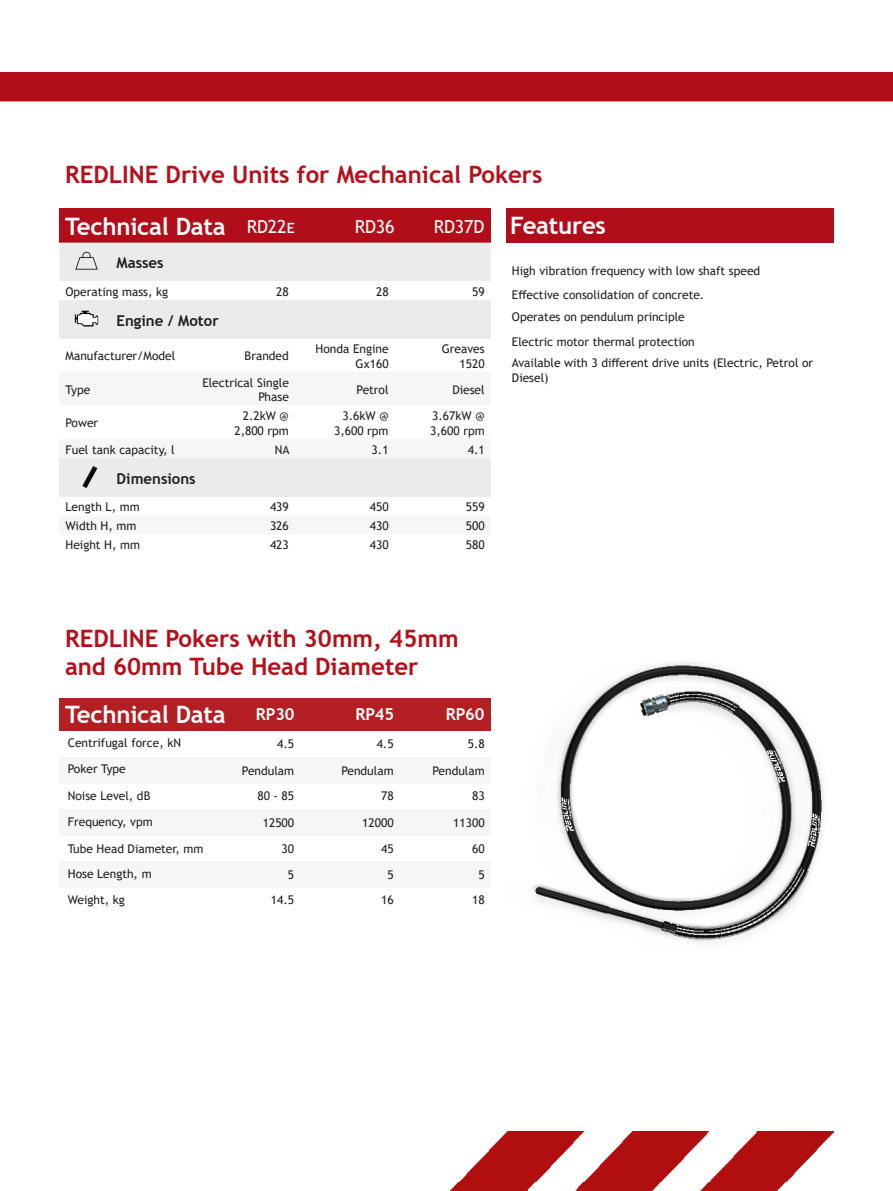
<style>
.page{position:relative;width:893px;height:1191px;background:#fff}
.page>*{position:absolute;margin:0;border:0;box-sizing:border-box;transform-origin:0 0}
._2019-03_RÖD_RUBRIK{font:700 24px/28.8px "Trebuchet MS";color:#b60f1a}
.t1{font:700 24px "Trebuchet MS";letter-spacing:-.01em;color:#fff}
.t2{font:18px "Trebuchet MS";letter-spacing:-.01em;color:#fff}
.t3{font:700 16.5px "Trebuchet MS";letter-spacing:-.01em;color:#fff}
.t4{font:700 15px "Trebuchet MS";color:#231f20}
.t5{font:12px/14.4px "Trebuchet MS";color:#231f20}
</style>
<div class="page">
<div style="left:0;top:72px;width:893px;height:29px;background:#b20e19"></div>
<img style="left:449px;top:1131px;width:384px;height:60px">
<div style="left:60px;top:757px;width:431px;height:26px;background:#f5f7f7"></div>
<div style="left:60px;top:809px;width:431px;height:26px;background:#f5f7f7"></div>
<div style="left:60px;top:861px;width:431px;height:27px;background:#f5f7f7"></div>
<div style="left:60px;top:208px;width:431px;height:35px;background:#b20e19"></div>
<div style="left:506px;top:208px;width:327px;height:34px;background:#b20e19"></div>
<div style="left:60px;top:698px;width:431px;height:33px;background:#b31f23"></div>
<img style="left:532px;top:662px;width:292px;height:281px">
<div style="left:60px;top:243px;width:431px;height:38px;background:#ebebec"></div>
<div style="left:60px;top:300px;width:431px;height:38px;background:#ebebec"></div>
<svg style="left:60px;top:496px;width:431px;height:1px"></svg>
<div style="left:60px;top:458px;width:431px;height:38px;background:#ebebec"></div>
<img style="left:68px;top:243px;width:37px;height:38px">
<img style="left:74px;top:310px;width:25px;height:17px">
<img style="left:82px;top:466px;width:16px;height:22px">
<p class="_2019-03_RÖD_RUBRIK" style="left:65px;top:160px;width:479px">REDLINE Drive Units for Mechanical Pokers</p>
<p class="t1" style="left:65px;top:212px;width:162px">Technical Data</p>
<p class="t1" style="left:510px;top:211px;width:97px">Features</p>
<p class="t5" style="left:512px;top:263px;width:250px">High vibration frequency with low shaft speed</p>
<p class="t5" style="left:512px;top:288px;width:194px">Effective consolidation of concrete.</p>
<p class="t5" style="left:512px;top:310px;width:174px">Operates on pendulum principle</p>
<p class="t5" style="left:512px;top:334px;width:184px">Electric motor thermal protection</p>
<p class="t5" style="left:512px;top:355px;width:303px">Available with 3 different drive units (Electric, Petrol or<br>Diesel)</p>
<p class="t2" style="left:247px;top:215px;width:50px">RD22e</p>
<p class="t2" style="left:355px;top:215px;width:41px">RD36</p>
<p class="t2" style="left:434px;top:215px;width:52px">RD37D</p>
<p class="t4" style="left:117px;top:253px;width:49px">Masses</p>
<p class="t5" style="left:66px;top:284px;width:104px">Operating mass, kg</p>
<p class="t5" style="left:276px;top:284px;width:14px">28</p>
<p class="t5" style="left:376px;top:284px;width:14px">28</p>
<p class="t5" style="left:472px;top:284px;width:14px">59</p>
<p class="t4" style="left:117px;top:311px;width:104px">Engine / Motor</p>
<p class="t5" style="left:66px;top:349px;width:111px">Manufacturer/Model</p>
<p class="t5" style="left:245px;top:349px;width:46px">Branded</p>
<p class="t5" style="left:316px;top:342px;width:74px">Honda Engine</p>
<p class="t5" style="left:356px;top:356px;width:34px">Gx160</p>
<p class="t5" style="left:442px;top:342px;width:44px">Greaves</p>
<p class="t5" style="left:460px;top:356px;width:27px">1520</p>
<p class="t5" style="left:66px;top:382px;width:26px">Type</p>
<p class="t5" style="left:202px;top:375px;width:88px;text-align:right">Electrical Single<br>Phase</p>
<p class="t5" style="left:357px;top:382px;width:34px">Petrol</p>
<p class="t5" style="left:452px;top:382px;width:34px">Diesel</p>
<p class="t5" style="left:66px;top:416px;width:34px">Power</p>
<p class="t5" style="left:243px;top:409px;width:48px">2.2kW @</p>
<p class="t5" style="left:234px;top:423px;width:56px">2,800 rpm</p>
<p class="t5" style="left:342px;top:409px;width:48px">3.6kW @</p>
<p class="t5" style="left:334px;top:423px;width:56px">3,600 rpm</p>
<p class="t5" style="left:432px;top:409px;width:54px">3.67kW @</p>
<p class="t5" style="left:430px;top:423px;width:56px">3,600 rpm</p>
<p class="t5" style="left:66px;top:442px;width:111px">Fuel tank capacity, l</p>
<p class="t5" style="left:275px;top:442px;width:16px">NA</p>
<p class="t5" style="left:372px;top:442px;width:18px">3.1</p>
<p class="t5" style="left:468px;top:442px;width:18px">4.1</p>
<p class="t4" style="left:117px;top:469px;width:81px">Dimensions</p>
<p class="t5" style="left:66px;top:499px;width:76px">Length L, mm</p>
<p class="t5" style="left:270px;top:499px;width:20px">439</p>
<p class="t5" style="left:370px;top:499px;width:20px">450</p>
<p class="t5" style="left:466px;top:499px;width:20px">559</p>
<p class="t5" style="left:66px;top:519px;width:72px">Width H, mm</p>
<p class="t5" style="left:270px;top:519px;width:20px">326</p>
<p class="t5" style="left:370px;top:519px;width:20px">430</p>
<p class="t5" style="left:466px;top:519px;width:20px">500</p>
<p class="t5" style="left:66px;top:538px;width:76px">Height H, mm</p>
<p class="t5" style="left:270px;top:538px;width:20px">423</p>
<p class="t5" style="left:370px;top:538px;width:20px">430</p>
<p class="t5" style="left:466px;top:538px;width:20px">580</p>
<p class="_2019-03_RÖD_RUBRIK" style="left:65px;top:623px;width:395px">REDLINE Pokers with 30mm, 45mm and 60mm Tube Head Diameter</p>
<p class="t1" style="left:65px;top:699px;width:162px">Technical Data</p>
<p class="t3" style="left:256px;top:704px;width:40px">RP30</p>
<p class="t3" style="left:355px;top:704px;width:40px">RP45</p>
<p class="t3" style="left:446px;top:704px;width:40px">RP60</p>
<p class="t5" style="left:68px;top:735px;width:115px">Centrifugal force, kN</p>
<p class="t5" style="left:277px;top:736px;width:18px">4.5</p>
<p class="t5" style="left:377px;top:736px;width:18px">4.5</p>
<p class="t5" style="left:468px;top:736px;width:18px">5.8</p>
<p class="t5" style="left:68px;top:761px;width:59px">Poker Type</p>
<p class="t5" style="left:68px;top:789px;width:84px">Noise Level, dB</p>
<p class="t5" style="left:68px;top:814px;width:86px">Frequency, vpm</p>
<p class="t5" style="left:242px;top:763px;width:54px">Pendulam</p>
<p class="t5" style="left:257px;top:789px;width:38px">80 - 85</p>
<p class="t5" style="left:341px;top:763px;width:54px">Pendulam</p>
<p class="t5" style="left:381px;top:789px;width:14px">78</p>
<p class="t5" style="left:432px;top:763px;width:54px">Pendulam</p>
<p class="t5" style="left:472px;top:789px;width:14px">83</p>
<p class="t5" style="left:263px;top:815px;width:33px">12500</p>
<p class="t5" style="left:362px;top:815px;width:33px">12000</p>
<p class="t5" style="left:453px;top:815px;width:33px">11300</p>
<p class="t5" style="left:68px;top:841px;width:137px">Tube Head Diameter, mm</p>
<p class="t5" style="left:282px;top:841px;width:14px">30</p>
<p class="t5" style="left:381px;top:841px;width:14px">45</p>
<p class="t5" style="left:472px;top:841px;width:14px">60</p>
<p class="t5" style="left:68px;top:866px;width:85px">Hose Length, m</p>
<p class="t5" style="left:68px;top:892px;width:59px">Weight, kg</p>
<p class="t5" style="left:288px;top:867px;width:8px">5</p>
<p class="t5" style="left:271px;top:892px;width:25px">14.5</p>
<p class="t5" style="left:387px;top:867px;width:8px">5</p>
<p class="t5" style="left:381px;top:892px;width:14px">16</p>
<p class="t5" style="left:478px;top:867px;width:8px">5</p>
<p class="t5" style="left:472px;top:892px;width:14px">18</p>
</div>
